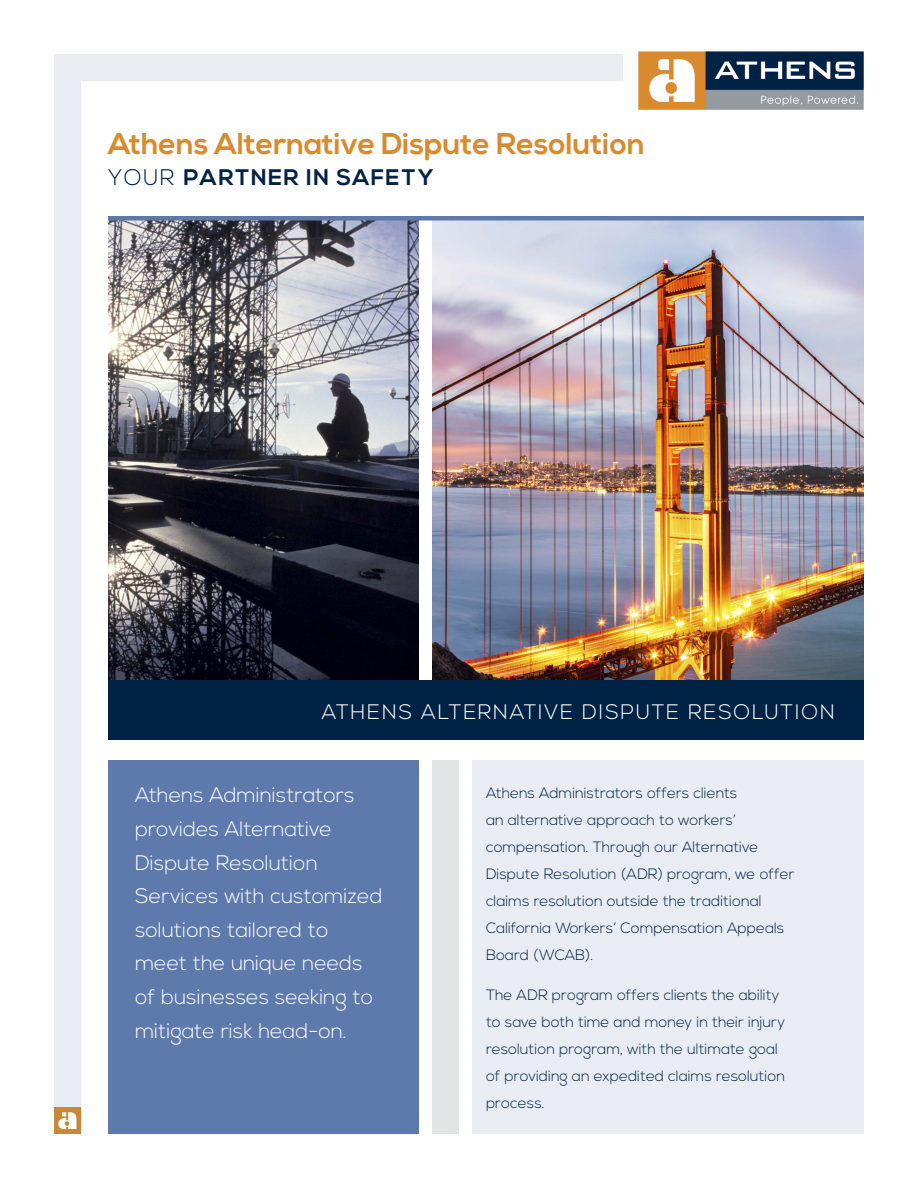
<style>
.page{position:relative;width:918px;height:1188px;background:#fff}
.page>*{position:absolute;margin:0;border:0;box-sizing:border-box;transform-origin:0 0}
.t1{font:700 30px "Nexa";color:#d88a2e}
.t2{font:700 22.5px "Nexa";letter-spacing:.06em;color:#024}
.t3{font:300 21px/33.6px "Nexa";color:#fff}
.t4{font:300 21px "Nexa";letter-spacing:.08em;color:#fff}
.t5{font:300 15px/27px "Nexa";color:#024}
.s1{font-weight:300}
</style>
<div class="page">
<img style="left:108px;top:220px;width:310px;height:460px">
<img style="left:432px;top:220px;width:432px;height:460px">
<div style="left:54px;top:54px;width:27px;height:1080px;background:#e9ecf3"></div>
<hr style="left:108px;top:216px;width:756px;height:4px;background:#5e7aad">
<img style="left:54px;top:1107px;width:27px;height:27px">
<div style="left:432px;top:756px;width:27px;height:378px;background:#e3e4e5"></div>
<div style="left:108px;top:748px;width:310px;height:386px;background:#5e7aad"></div>
<div style="left:472px;top:750px;width:392px;height:384px;background:#e9ecf3"></div>
<div style="left:99px;top:740px;width:781px;height:20px;background:#fff"></div>
<div style="left:108px;top:680px;width:756px;height:60px;background:#024"></div>
<div style="left:54px;top:54px;width:568px;height:27px;background:#eaecf2"></div>
<img style="left:638px;top:51px;width:226px;height:59px">
<p class="t1" style="left:108px;top:126px;width:538px">Athens Alternative Dispute Resolution</p>
<p class="t2" style="left:108px;top:165px;width:327px"><span class="s1">YOUR</span> PARTNER IN SAFETY</p>
<p class="t4" style="left:322px;top:700px;width:514px">ATHENS ALTERNATIVE DISPUTE RESOLUTION</p>
<p class="t3" style="left:135px;top:779px;width:249px">Athens Administrators provides Alternative<br>Dispute Resolution<br>Services with customized solutions tailored to meet the unique needs of businesses seeking to mitigate risk head-on.</p>
<p class="t5" style="left:486px;top:780px;width:310px">Athens Administrators offers clients<br>an alternative approach to workers’ compensation. Through our Alternative Dispute Resolution (ADR) program, we offer claims resolution outside the traditional California Workers’ Compensation Appeals Board (WCAB).</p>
<p class="t5" style="left:486px;top:982px;width:301px">The ADR program offers clients the ability to save both time and money in their injury resolution program, with the ultimate goal of providing an expedited claims resolution process.</p>
</div>
